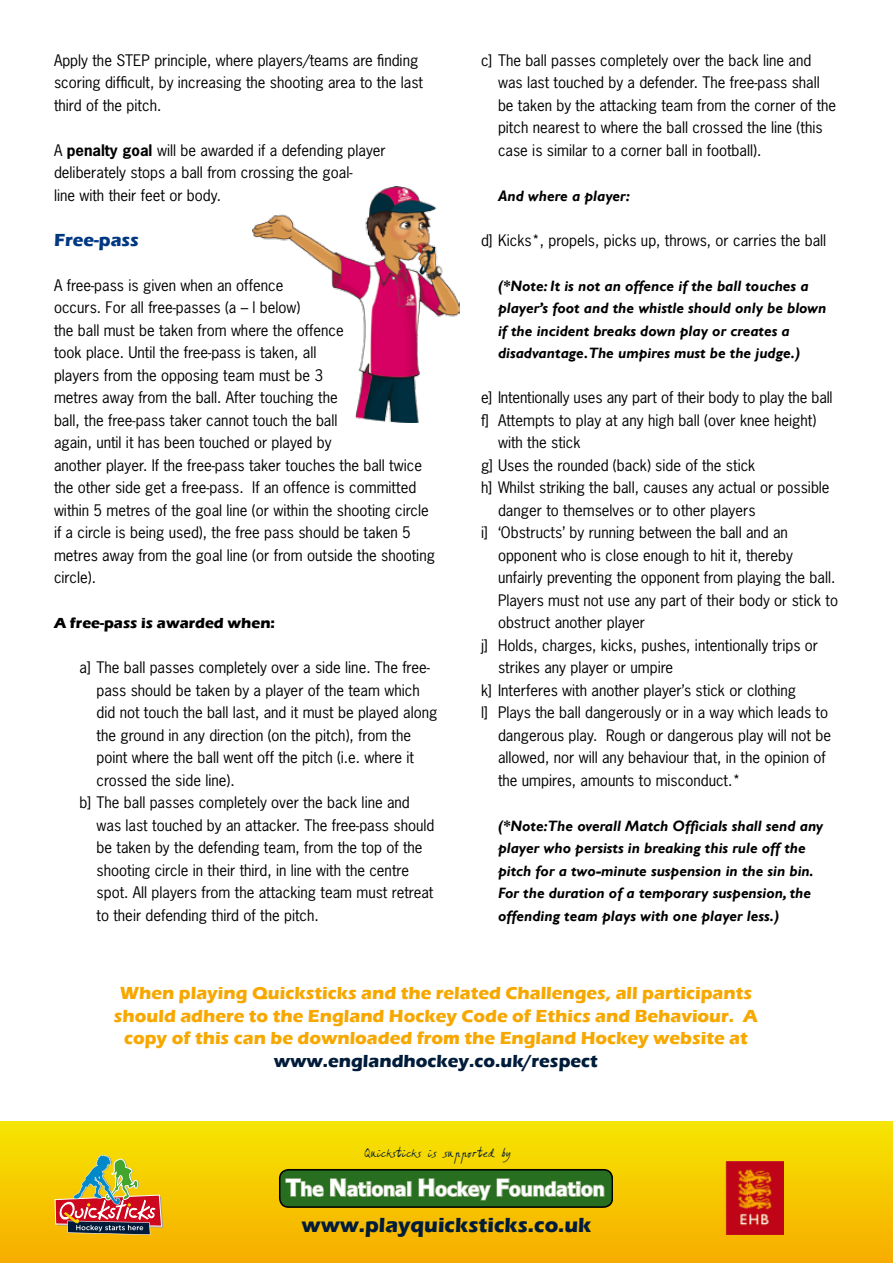
<style>
.page{position:relative;width:893px;height:1263px;background:#fff}
.page>*{position:absolute;margin:0;border:0;box-sizing:border-box;transform-origin:0 0}
.t1{font:700 21px "Eras ITC";color:#001c3a}
.t2{font:700 18.75px "Tahoma";color:#fff}
.t3{font:700 18px/22.5px "Eras ITC";color:#f7a800;text-align:center}
.t4{font:700 18px "Eras ITC";color:#001c3a}
.t5{font:700 18px "Eras ITC";color:#003882}
.t6{font:15px/22.5px "News Gothic Std";color:#000}
.t7{font:italic 700 15px/22.5px "Gill Sans";color:#000}
.t8{font:700 15px "Eras ITC";color:#000}
.t9{font:12.9px "Amano";color:#001c3a}
.s1{font-weight:700}
.s2{font-size:23.4px}
</style>
<div class="page">
<img style="left:253px;top:187px;width:206px;height:235px">
<div style="left:0;top:1121px;width:893px;height:142px;background:linear-gradient(to bottom,#f5e602,#f7ad00)"></div>
<div style="left:280px;top:1170px;width:332px;height:37px;background:#276e20;border-radius:9px"></div>
<div style="left:279px;top:1169px;width:334px;height:39px;border:2px solid #000;border-radius:9px"></div>
<svg style="left:285px;top:1178px;width:122px;height:19px"></svg>
<div style="left:407px;top:1181px;width:5px;height:16px;border:2px solid #94af80"></div>
<svg style="left:418px;top:1178px;width:187px;height:23px"></svg>
<img style="left:55px;top:1155px;width:108px;height:79px">
<img style="left:725px;top:1162px;width:58px;height:72px">
<p class="t6" style="left:54px;top:49px;width:371px">Apply the STEP principle, where players/teams are finding scoring difficult, by increasing the shooting area to the last third of the pitch.</p>
<p class="t6" style="left:54px;top:139px;width:333px">A <span class="s1">penalty goal</span> will be awarded if a defending player deliberately stops a ball from crossing the goal-<br>line with their feet or body.</p>
<p class="t5" style="left:54px;top:229px;width:87px">Free-pass</p>
<p class="t6" style="left:54px;top:274px;width:382px">A free-pass is given when an offence<br>occurs. For all free-passes (a – l below)<br>the ball must be taken from where the offence<br>took place. Until the free-pass is taken, all<br>players from the opposing team must be 3<br>metres away from the ball. After touching the<br>ball, the free-pass taker cannot touch the ball<br>again, until it has been touched or played by<br>another player. If the free-pass taker touches the ball twice the other side get a free-pass. If an offence is committed within 5 metres of the goal line (or within the shooting circle if a circle is being used), the free pass should be taken 5 metres away from the goal line (or from outside the shooting circle).</p>
<p class="t8" style="left:54px;top:615px;width:222px">A free-pass is awarded when:</p>
<p class="t6" style="left:80px;top:656px;width:352px">a] The ball passes completely over a side line. The free-</p>
<p class="t6" style="left:97px;top:679px;width:325px">pass should be taken by a player of the team which</p>
<p class="t6" style="left:97px;top:701px;width:342px">did not touch the ball last, and it must be played along</p>
<p class="t6" style="left:97px;top:724px;width:316px">the ground in any direction (on the pitch), from the</p>
<p class="t6" style="left:97px;top:746px;width:319px">point where the ball went off the pitch (i.e. where it</p>
<p class="t6" style="left:97px;top:769px;width:140px">crossed the side line).</p>
<p class="t6" style="left:80px;top:791px;width:332px">b] The ball passes completely over the back line and</p>
<p class="t6" style="left:97px;top:814px;width:339px">was last touched by an attacker. The free-pass should</p>
<p class="t6" style="left:97px;top:836px;width:328px">be taken by the defending team, from the top of the</p>
<p class="t6" style="left:97px;top:859px;width:314px">shooting circle in their third, in line with the centre</p>
<p class="t6" style="left:97px;top:881px;width:338px">spot. All players from the attacking team must retreat</p>
<p class="t6" style="left:97px;top:904px;width:224px">to their defending third of the pitch.</p>
<p class="t6" style="left:498px;top:49px;width:340px;text-indent:-17px">c] The ball passes completely over the back line and was last touched by a defender. The free-pass shall be taken by the attacking team from the corner of the pitch nearest to where the ball crossed the line (this case is similar to a corner ball in football).</p>
<p class="t7" style="left:498px;top:185px;width:134px">And where a player:</p>
<p class="t6" style="left:481px;top:229px;width:347px">d] Kicks*, propels, picks up, throws, or carries the ball</p>
<p class="t7" style="left:498px;top:275px;width:330px">(*Note: It is not an offence if the ball touches a player’s foot and the whistle should only be blown if the incident breaks down play or creates a disadvantage.The umpires must be the judge.)</p>
<p class="t6" style="left:481px;top:386px;width:353px">e] Intentionally uses any part of their body to play the ball</p>
<p class="t6" style="left:481px;top:409px;width:337px">f] Attempts to play at any high ball (over knee height)</p>
<p class="t6" style="left:498px;top:431px;width:84px">with the stick</p>
<p class="t6" style="left:481px;top:454px;width:276px">g] Uses the rounded (back) side of the stick</p>
<p class="t6" style="left:481px;top:476px;width:350px">h] Whilst striking the ball, causes any actual or possible</p>
<p class="t6" style="left:498px;top:499px;width:259px">danger to themselves or to other players</p>
<p class="t6" style="left:481px;top:521px;width:308px">i] ‘Obstructs’ by running between the ball and an</p>
<p class="t6" style="left:498px;top:544px;width:296px">opponent who is close enough to hit it, thereby</p>
<p class="t6" style="left:498px;top:566px;width:339px">unfairly preventing the opponent from playing the ball.</p>
<p class="t6" style="left:498px;top:589px;width:342px">Players must not use any part of their body or stick to</p>
<p class="t6" style="left:498px;top:611px;width:148px">obstruct another player</p>
<p class="t6" style="left:481px;top:634px;width:339px">j] Holds, charges, kicks, pushes, intentionally trips or</p>
<p class="t6" style="left:498px;top:656px;width:177px">strikes any player or umpire</p>
<p class="t6" style="left:481px;top:679px;width:317px">k] Interferes with another player’s stick or clothing</p>
<p class="t6" style="left:481px;top:701px;width:349px">l] Plays the ball dangerously or in a way which leads to</p>
<p class="t6" style="left:498px;top:724px;width:334px">dangerous play. Rough or dangerous play will not be</p>
<p class="t6" style="left:498px;top:746px;width:329px">allowed, nor will any behaviour that, in the opinion of</p>
<p class="t6" style="left:498px;top:769px;width:244px">the umpires, amounts to misconduct.*</p>
<p class="t7" style="left:498px;top:815px;width:327px">(*Note:The overall Match Officials shall send any player who persists in breaking this rule off the pitch for a two-minute suspension in the sin bin.<br>For the duration of a temporary suspension, the offending team plays with one player less.)</p>
<p class="t3" style="left:114px;top:982px;width:645px">When playing Quicksticks and the related Challenges, all participants should adhere to the England Hockey Code of Ethics and Behaviour. A copy of this can be downloaded from the England Hockey website at</p>
<p class="t4" style="left:274px;top:1050px;width:326px">www.englandhockey.co.uk/respect</p>
<p class="t9" style="left:364px;top:1145px;width:148px">Quicksticks is supported by</p>
<p class="t2" style="left:286px;top:1176px;width:320px"><span class="s2">T</span>he <span class="s2">N</span>ational <span class="s2">H</span>ockey <span class="s2">F</span>oundation</p>
<h1 class="t1" style="left:302px;top:1213px;width:291px">www.playquicksticks.co.uk</h1>
</div>
